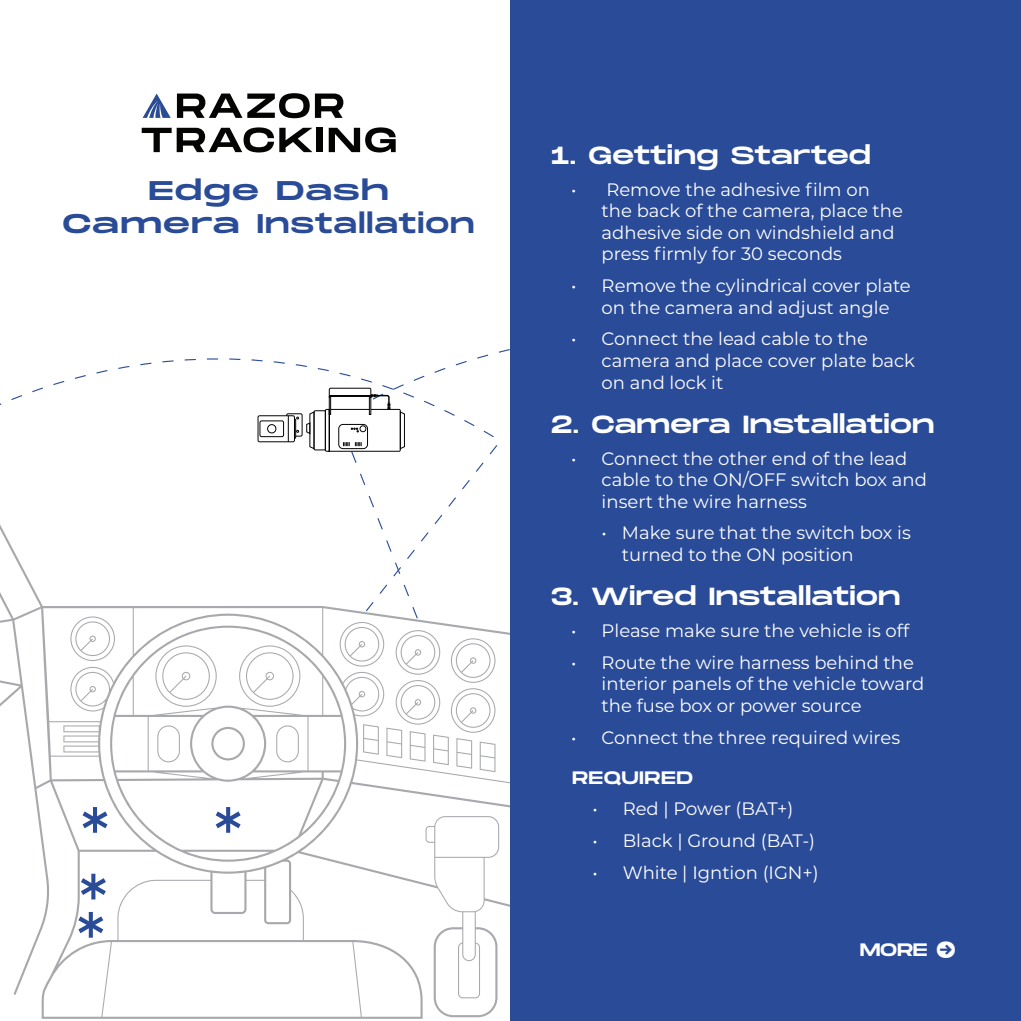
<style>
.page{position:relative;width:1021px;height:1021px;background:#fff}
.page>*{position:absolute;margin:0;border:0;box-sizing:border-box;transform-origin:0 0}
.t1{font:27px/32.4px "Monument Extended";letter-spacing:.04em;color:#2a4b97;text-align:center;scale:1.14 1}
.t2{font:24.75px "Monument Extended";letter-spacing:.01em;color:#fff}
.t3{font:18px/21.6px "Montserrat";color:#fff}
.t4{font:18px "Monument Extended";letter-spacing:.025em;color:#fff}
</style>
<div class="page">
<svg style="left:0;top:525px;width:510px;height:493px"></svg>
<svg style="left:70px;top:616px;width:45px;height:45px"></svg>
<svg style="left:110px;top:625px;width:236px;height:236px"></svg>
<svg style="left:81px;top:873px;width:25px;height:26px"></svg>
<svg style="left:78px;top:912px;width:25px;height:25px"></svg>
<svg style="left:83px;top:807px;width:24px;height:25px"></svg>
<svg style="left:216px;top:807px;width:25px;height:25px"></svg>
<div style="left:510px;top:0;width:511px;height:1021px;background:#2a4b97"></div>
<svg style="left:142px;top:127px;width:170px;height:25px"></svg>
<div style="left:317px;top:128px;width:6px;height:24px;background:#040503"></div>
<svg style="left:329px;top:127px;width:67px;height:25px"></svg>
<svg style="left:143px;top:94px;width:28px;height:24px"></svg>
<svg style="left:177px;top:93px;width:166px;height:25px"></svg>
<svg style="left:0;top:354px;width:489px;height:51px"></svg>
<svg style="left:155px;top:387px;width:343px;height:385px"></svg>
<h1 class="t1" style="left:63px;top:174px;width:363px">Edge Dash<br>Camera Installation</h1>
<h2 class="t2" style="left:551px;top:137px;width:321px">1. Getting Started</h2>
<p class="t3" style="left:601px;top:178px;width:303px;text-indent:-30px">• Remove the adhesive film on the back of the camera, place the adhesive side on windshield and press firmly for 30 seconds</p>
<p class="t3" style="left:571px;top:274px;width:341px;text-align:center">• Remove the cylindrical cover plate on the camera and adjust angle</p>
<p class="t3" style="left:601px;top:327px;width:315px;text-indent:-30px">• Connect the lead cable to the camera and place cover plate back on and lock it</p>
<h2 class="t2" style="left:551px;top:406px;width:385px">2. Camera Installation</h2>
<p class="t3" style="left:601px;top:447px;width:327px;text-indent:-30px">• Connect the other end of the lead cable to the ON/OFF switch box and insert the wire harness</p>
<p class="t3" style="left:622px;top:521px;width:290px;text-indent:-20px">• Make sure that the switch box is turned to the ON position</p>
<h2 class="t2" style="left:551px;top:578px;width:351px">3. Wired Installation</h2>
<p class="t3" style="left:571px;top:619px;width:339px">• Please make sure the vehicle is off</p>
<p class="t3" style="left:601px;top:651px;width:324px;text-indent:-30px">• Route the wire harness behind the interior panels of the vehicle toward the fuse box or power source</p>
<p class="t3" style="left:571px;top:726px;width:330px">• Connect the three required wires</p>
<p class="t4" style="left:572px;top:764px;width:122px">REQUIRED</p>
<p class="t3" style="left:592px;top:797px;width:203px">• Red | Power (BAT+)</p>
<p class="t3" style="left:592px;top:829px;width:224px">• Black | Ground (BAT-)</p>
<p class="t3" style="left:592px;top:861px;width:228px">• White | Igntion (IGN+)</p>
<p class="t4" style="left:859px;top:936px;width:98px">MORE →</p>
</div>
